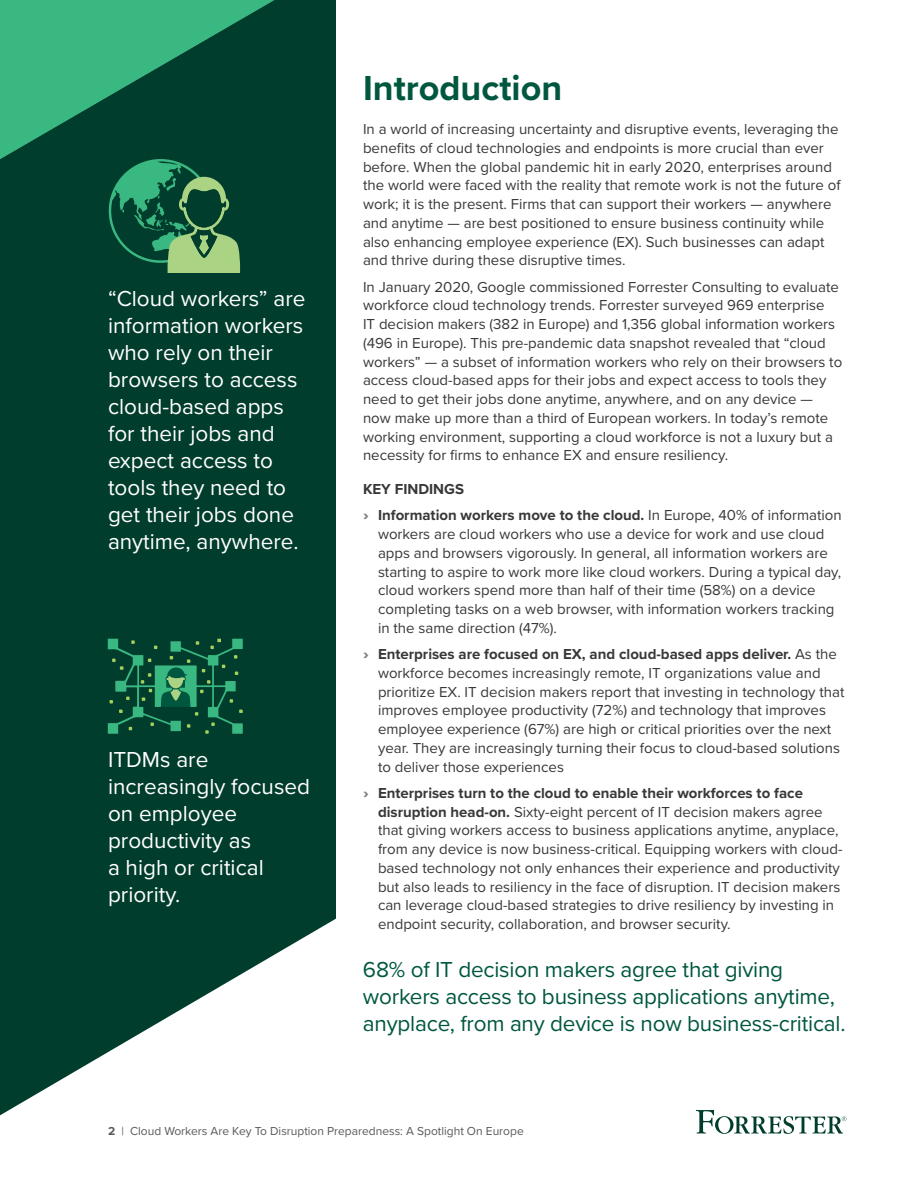
<style>
.page{position:relative;width:918px;height:1188px;background:#fff}
.page>*{position:absolute;margin:0;border:0;box-sizing:border-box;transform-origin:0 0}
.t1{font:700 36px "Proxima Nova";color:#005740}
.t2{font:22.5px/27px "Proxima Nova";color:#fff}
.t3{font:22.5px/27px "Proxima Nova";letter-spacing:-.01em;color:#005740}
.t4{font:15px/18.8px "Proxima Nova";color:#383839}
.t5{font:700 15px/26.2px "Proxima Nova";color:#383839}
.t6{font:12px "Proxima Nova";color:#58595b}
.s1{font-weight:900;color:#808285}
.s2{font-weight:400}
.s3{font-weight:700}
</style>
<div class="page">
<svg style="left:0;top:0;width:336px;height:1115px;background:#1e5345"></svg>
<svg style="left:696px;top:1110px;width:150px;height:24px"></svg>
<svg style="left:0;top:0;width:274px;height:273px;background:#1a6b4c"></svg>
<svg style="left:108px;top:639px;width:135px;height:95px;background:#146043"></svg>
<h2 class="t2" style="left:108px;top:284px;width:199px">“Cloud workers” are information workers who rely on their browsers to access cloud-based apps for their jobs and expect access to tools they need to get their jobs done anytime, anywhere.</h2>
<h2 class="t2" style="left:108px;top:745px;width:204px">ITDMs are increasingly focused on employee productivity as<br>a high or critical priority.</h2>
<h1 class="t1" style="left:363px;top:62px;width:201px">Introduction</h1>
<p class="t4" style="left:363px;top:119px;width:479px">In a world of increasing uncertainty and disruptive events, leveraging the benefits of cloud technologies and endpoints is more crucial than ever before. When the global pandemic hit in early 2020, enterprises around the world were faced with the reality that remote work is not the future of work; it is the present. Firms that can support their workers — anywhere and anytime — are best positioned to ensure business continuity while also enhancing employee experience (EX). Such businesses can adapt and thrive during these disruptive times.</p>
<p class="t4" style="left:363px;top:277px;width:481px">In January 2020, Google commissioned Forrester Consulting to evaluate workforce cloud technology trends. Forrester surveyed 969 enterprise<br>IT decision makers (382 in Europe) and 1,356 global information workers (496 in Europe). This pre-pandemic data snapshot revealed that “cloud workers” — a subset of information workers who rely on their browsers to access cloud-based apps for their jobs and expect access to tools they need to get their jobs done anytime, anywhere, and on any device — now make up more than a third of European workers. In today’s remote working environment, supporting a cloud workforce is not a luxury but a necessity for firms to enhance EX and ensure resiliency.</p>
<p class="t5" style="left:363px;top:476px;width:480px">KEY FINDINGS<br><span class="s1">›</span> Information workers move to the cloud. <span class="s2">In Europe, 40% of information</span></p>
<p class="t4" style="left:378px;top:524px;width:465px">workers are cloud workers who use a device for work and use cloud apps and browsers vigorously. In general, all information workers are starting to aspire to work more like cloud workers. During a typical day, cloud workers spend more than half of their time (58%) on a device completing tasks on a web browser, with information workers tracking in the same direction (47%).</p>
<p class="t4" style="left:378px;top:644px;width:468px;text-indent:-15px"><span class="s1">›</span> <span class="s3">Enterprises are focused on EX, and cloud-based apps deliver.</span> As the workforce becomes increasingly remote, IT organizations value and prioritize EX. IT decision makers report that investing in technology that improves employee productivity (72%) and technology that improves employee experience (67%) are high or critical priorities over the next year. They are increasingly turning their focus to cloud-based solutions to deliver those experiences</p>
<p class="t4" style="left:378px;top:783px;width:466px;text-indent:-15px"><span class="s1">›</span> <span class="s3">Enterprises turn to the cloud to enable their workforces to face disruption head-on.</span> Sixty-eight percent of IT decision makers agree that giving workers access to business applications anytime, anyplace, from any device is now business-critical. Equipping workers with cloud&shy;based technology not only enhances their experience and productivity but also leads to resiliency in the face of disruption. IT decision makers can leverage cloud-based strategies to drive resiliency by investing in endpoint security, collaboration, and browser security.</p>
<h2 class="t3" style="left:363px;top:955px;width:484px">68% of IT decision makers agree that giving workers access to business applications anytime, anyplace, from any device is now business-critical.</h2>
<p class="t6" style="left:108px;top:1122px;width:417px"><span class="s3">2</span> | Cloud Workers Are Key To Disruption Preparedness: A Spotlight On Europe</p>
</div>
